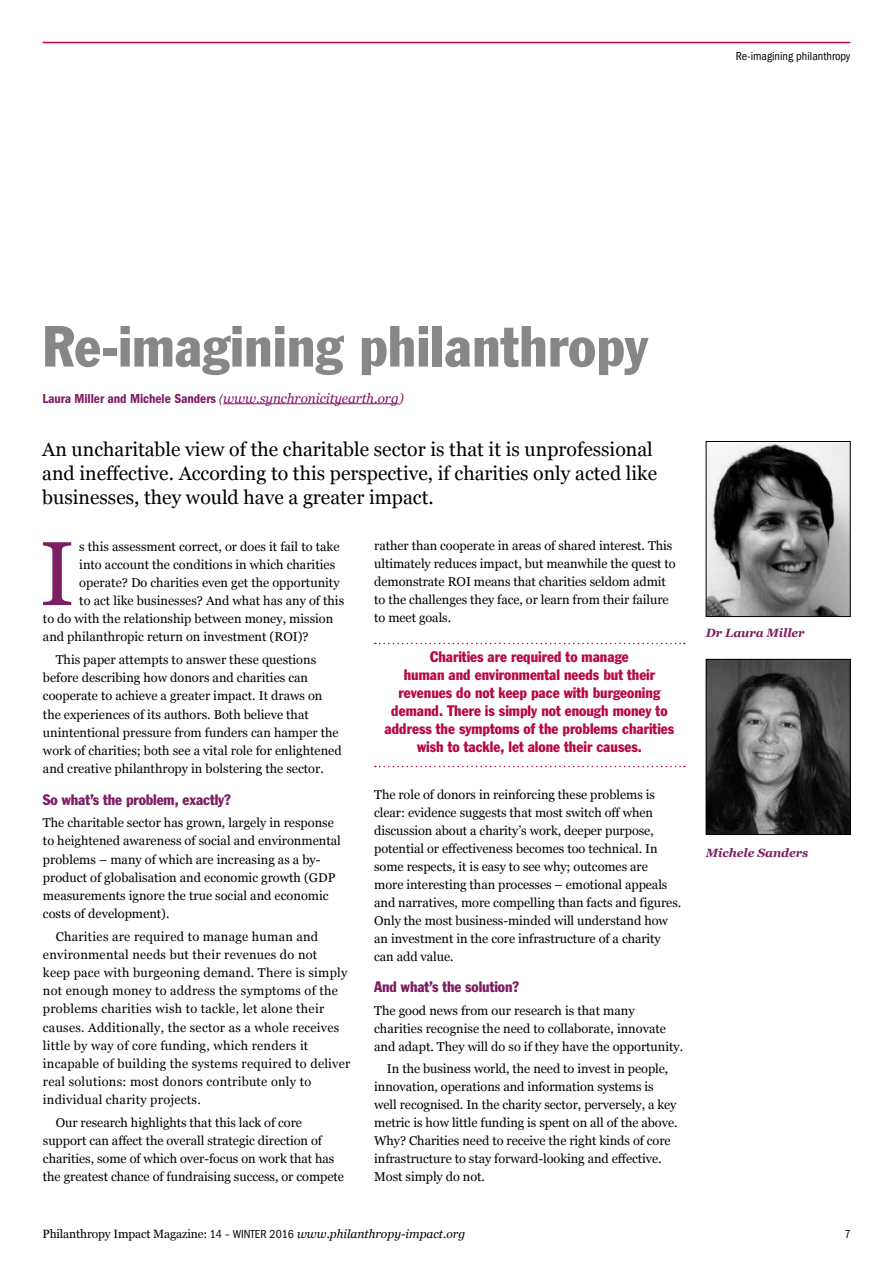
<style>
.page{position:relative;width:893px;height:1263px;background:#fff}
.page>*{position:absolute;margin:0;border:0;box-sizing:border-box;transform-origin:0 0}
.t1{font:90.75px "Georgia";color:#7c1e62}
.t2{font:condensed 57px "Franklin Gothic";letter-spacing:.005em;color:#878787}
.t3{font:19.5px/24px "Georgia";color:#000}
.t4{font:condensed 15px/18px "Franklin Gothic";color:#b90748;text-align:center}
.t5{font:condensed 15px "Franklin Gothic";letter-spacing:-.005em;color:#7c1e62}
.t6{font:13.5px "ITC Franklin Gothic Std Dm Cd";letter-spacing:-.005em;color:#7c1e62}
.t7{font:12.75px/18px "Georgia";color:#000}
.t8{font:12.75px/18.1px "Georgia";letter-spacing:.02em;color:#000}
.t9{font:12px "Georgia";letter-spacing:-.01em;color:#000}
.t10{font:italic 700 12px "Georgia";letter-spacing:-.005em;color:#7c1e62}
.t11{font:condensed 12px "ITC Franklin Gothic Std";color:#000}
.s1{font-family:"ITC Franklin Gothic Std";font-style:italic;font-stretch:condensed}
.s2{font-family:"Georgia";font-style:italic;color:#850f66}
.s3{font-family:"Georgia";font-style:italic}
.s4{font-family:"ITC Franklin Gothic Std";font-stretch:condensed}
.s5{font-style:italic}
</style>
<div class="page">
<hr style="left:43px;top:42px;width:807px;height:1px;background:#b90748">
<img style="left:708px;top:661px;width:140px;height:172px">
<div style="left:706px;top:659px;width:144px;height:176px;border:1px solid #000"></div>
<img style="left:708px;top:443px;width:140px;height:172px">
<div style="left:706px;top:441px;width:144px;height:176px;border:1px solid #000"></div>
<hr style="left:223px;top:403px;width:176px;height:1px;background:#850f66">
<svg style="left:375px;top:643px;width:310px;height:1px"></svg>
<svg style="left:375px;top:766px;width:310px;height:1px"></svg>
<p class="t11" style="left:736px;top:49px;width:116px">Re-imagining philanthropy</p>
<h2 class="t2" style="left:43px;top:312px;width:607px">Re-imagining philanthropy</h2>
<p class="t6" style="left:43px;top:390px;width:363px">Laura Miller and Michele Sanders <span class="s1">(</span><span class="s2">www.synchronicityearth.org</span><span class="s3">)</span></p>
<h3 class="t3" style="left:42px;top:438px;width:616px">An uncharitable view of the charitable sector is that it is unprofessional and ineffective. According to this perspective, if charities only acted like businesses, they would have a greater impact.</h3>
<h1 class="t1" style="left:39px;top:519px;width:37px">I</h1>
<p class="t7" style="left:79px;top:538px;width:262px">s this assessment correct, or does it fail to take</p>
<p class="t7" style="left:79px;top:556px;width:257px">into account the conditions in which charities</p>
<p class="t7" style="left:79px;top:574px;width:262px">operate? Do charities even get the opportunity</p>
<p class="t7" style="left:79px;top:592px;width:266px">to act like businesses? And what has any of this</p>
<p class="t7" style="left:43px;top:610px;width:292px">to do with the relationship between money, mission</p>
<p class="t7" style="left:43px;top:628px;width:267px">and philanthropic return on investment (ROI)?</p>
<p class="t7" style="left:43px;top:651px;width:300px;text-indent:13px">This paper attempts to answer these questions before describing how donors and charities can cooperate to achieve a greater impact. It draws on the experiences of its authors. Both believe that unintentional pressure from funders can hamper the work of charities; both see a vital role for enlightened and creative philanthropy in bolstering the sector.</p>
<p class="t5" style="left:43px;top:790px;width:189px">So what’s the problem, exactly?</p>
<p class="t7" style="left:43px;top:814px;width:299px">The charitable sector has grown, largely in response to heightened awareness of social and environmental problems – many of which are increasing as a by&shy;product of globalisation and economic growth (GDP measurements ignore the true social and economic costs of development).</p>
<p class="t8" style="left:43px;top:927px;width:309px;text-indent:13px">Charities are required to manage human and environmental needs but their revenues do not<br>keep pace with burgeoning demand. There is simply not enough money to address the symptoms of the problems charities wish to tackle, let alone their causes. Additionally, the sector as a whole receives little by way of core funding, which renders it incapable of building the systems required to deliver real solutions: most donors contribute only to individual charity projects.</p>
<p class="t7" style="left:43px;top:1113px;width:303px;text-indent:13px">Our research highlights that this lack of core support can affect the overall strategic direction of charities, some of which over-focus on work that has the greatest chance of fundraising success, or compete</p>
<p class="t7" style="left:374px;top:537px;width:303px">rather than cooperate in areas of shared interest. This ultimately reduces impact, but meanwhile the quest to demonstrate ROI means that charities seldom admit to the challenges they face, or learn from their failure to meet goals.</p>
<p class="t4" style="left:385px;top:648px;width:291px">Charities are required to manage<br>human and environmental needs but their revenues do not keep pace with burgeoning demand. There is simply not enough money to address the symptoms of the problems charities wish to tackle, let alone their causes.</p>
<p class="t7" style="left:374px;top:785px;width:309px">The role of donors in reinforcing these problems is clear: evidence suggests that most switch off when discussion about a charity’s work, deeper purpose, potential or effectiveness becomes too technical. In some respects, it is easy to see why; outcomes are<br>more interesting than processes – emotional appeals and narratives, more compelling than facts and figures.<br>Only the most business-minded will understand how an investment in the core infrastructure of a charity can add value.</p>
<p class="t5" style="left:374px;top:978px;width:146px">And what’s the solution?</p>
<p class="t7" style="left:374px;top:1001px;width:311px">The good news from our research is that many charities recognise the need to collaborate, innovate and adapt. They will do so if they have the opportunity.</p>
<p class="t7" style="left:374px;top:1060px;width:305px;text-indent:13px">In the business world, the need to invest in people, innovation, operations and information systems is well recognised. In the charity sector, perversely, a key metric is how little funding is spent on all of the above.<br>Why? Charities need to receive the right kinds of core infrastructure to stay forward-looking and effective.<br>Most simply do not.</p>
<p class="t10" style="left:706px;top:625px;width:100px">Dr Laura Miller</p>
<p class="t10" style="left:706px;top:845px;width:104px">Michele Sanders</p>
<p class="t9" style="left:43px;top:1227px;width:424px">Philanthropy Impact Magazine: <span class="s4">14 – WINTER 2016</span> <span class="s5">www.philanthropy-impact.org</span></p>
<p class="t11" style="left:844px;top:1227px;width:8px">7</p>
</div>
